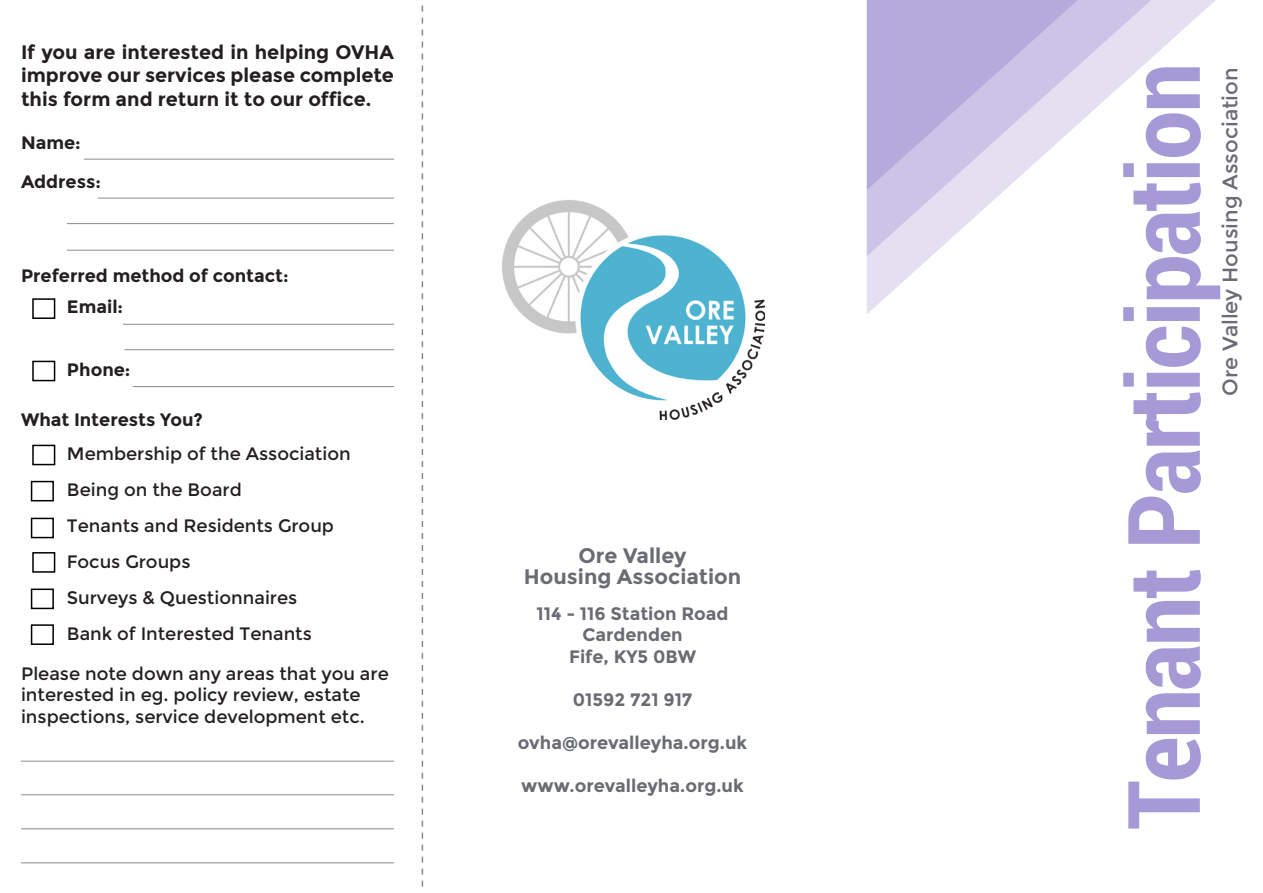
<style>
.page{position:relative;width:1263px;height:893px;background:#fff}
.page>*{position:absolute;margin:0;border:0;box-sizing:border-box;transform-origin:0 0}
.t1{font:700 condensed 100.5px "Roboto";letter-spacing:-.02em;color:#a59ad6}
.t2{font:700 21px "Montserrat";color:#6a6c73}
.t3{font:21px "Montserrat";color:#6a6c73}
.Paragraph_Style_4{font:700 19.5px/23.4px "Montserrat";color:#231f20;text-align:justify}
.t4{font:18px/21.6px "Montserrat";color:#231f20}
.t5{font:700 18px "Montserrat";color:#6a6c73}
.t6{font:700 18px "Montserrat";color:#231f20}
</style>
<div class="page">
<div style="left:32px;top:445px;width:23px;height:20px;border:2px solid #000"></div>
<div style="left:31px;top:481px;width:23px;height:20px;border:2px solid #000"></div>
<div style="left:31px;top:518px;width:23px;height:20px;border:2px solid #000"></div>
<div style="left:32px;top:552px;width:23px;height:21px;border:2px solid #000"></div>
<div style="left:31px;top:589px;width:23px;height:20px;border:2px solid #000"></div>
<div style="left:31px;top:624px;width:23px;height:21px;border:2px solid #000"></div>
<hr style="left:21px;top:761px;width:373px;height:1px;background:#000">
<hr style="left:21px;top:794px;width:373px;height:1px;background:#000">
<hr style="left:21px;top:828px;width:373px;height:1px;background:#000">
<hr style="left:21px;top:862px;width:373px;height:1px;background:#000">
<div style="left:32px;top:298px;width:23px;height:21px;border:2px solid #000"></div>
<hr style="left:123px;top:324px;width:271px;height:1px;background:#000">
<hr style="left:124px;top:349px;width:270px;height:1px;background:#000">
<hr style="left:84px;top:159px;width:310px;height:1px;background:#000">
<hr style="left:97px;top:198px;width:297px;height:1px;background:#000">
<hr style="left:67px;top:223px;width:327px;height:1px;background:#000">
<hr style="left:67px;top:250px;width:327px;height:1px;background:#000">
<div style="left:32px;top:361px;width:23px;height:20px;border:2px solid #000"></div>
<hr style="left:133px;top:386px;width:261px;height:1px;background:#000">
<svg style="left:867px;top:0;width:349px;height:314px"></svg>
<svg style="left:867px;top:0;width:284px;height:256px"></svg>
<svg style="left:867px;top:0;width:211px;height:190px;background:#c6bee4"></svg>
<img style="left:502px;top:200px;width:262px;height:219px">
<svg style="left:422px;top:5px;width:1px;height:882px"></svg>
<p class="Paragraph_Style_4" style="left:21px;top:41px;width:374px">If you are interested in helping OVHA improve our services please complete this form and return it to our office.</p>
<p class="t6" style="left:21px;top:132px;width:61px">Name:</p>
<p class="t6" style="left:21px;top:170px;width:81px">Address:</p>
<p class="t6" style="left:21px;top:265px;width:269px">Preferred method of contact:</p>
<p class="t6" style="left:67px;top:296px;width:58px">Email:</p>
<p class="t6" style="left:67px;top:359px;width:65px">Phone:</p>
<p class="t6" style="left:21px;top:409px;width:183px">What Interests You?</p>
<p class="t4" style="left:67px;top:443px;width:285px">Membership of the Association</p>
<p class="t4" style="left:67px;top:479px;width:176px">Being on the Board</p>
<p class="t4" style="left:67px;top:515px;width:269px">Tenants and Residents Group</p>
<p class="t4" style="left:67px;top:551px;width:125px">Focus Groups</p>
<p class="t4" style="left:67px;top:587px;width:232px">Surveys &amp; Questionnaires</p>
<p class="t4" style="left:67px;top:623px;width:246px">Bank of Interested Tenants</p>
<p class="t4" style="left:21px;top:663px;width:369px">Please note down any areas that you are interested in eg. policy review, estate inspections, service development etc.</p>
<p class="t2" style="left:578px;top:543px;width:110px">Ore Valley</p>
<p class="t2" style="left:524px;top:564px;width:219px">Housing Association</p>
<p class="t5" style="left:537px;top:602px;width:193px">114 - 116 Station Road</p>
<p class="t5" style="left:582px;top:624px;width:102px">Cardenden</p>
<p class="t5" style="left:569px;top:646px;width:129px">Fife, KY5 0BW</p>
<p class="t5" style="left:573px;top:689px;width:121px">01592 721 917</p>
<p class="t5" style="left:518px;top:732px;width:231px">ovha@orevalleyha.org.uk</p>
<p class="t5" style="left:521px;top:775px;width:224px">www.orevalleyha.org.uk</p>
<p class="t1" style="left:1093px;top:830px;width:769px;rotate:-90deg">Tenant Participation</p>
<p class="t3" style="left:1218px;top:396px;width:330px;rotate:-90deg">Ore Valley Housing Association</p>
</div>
